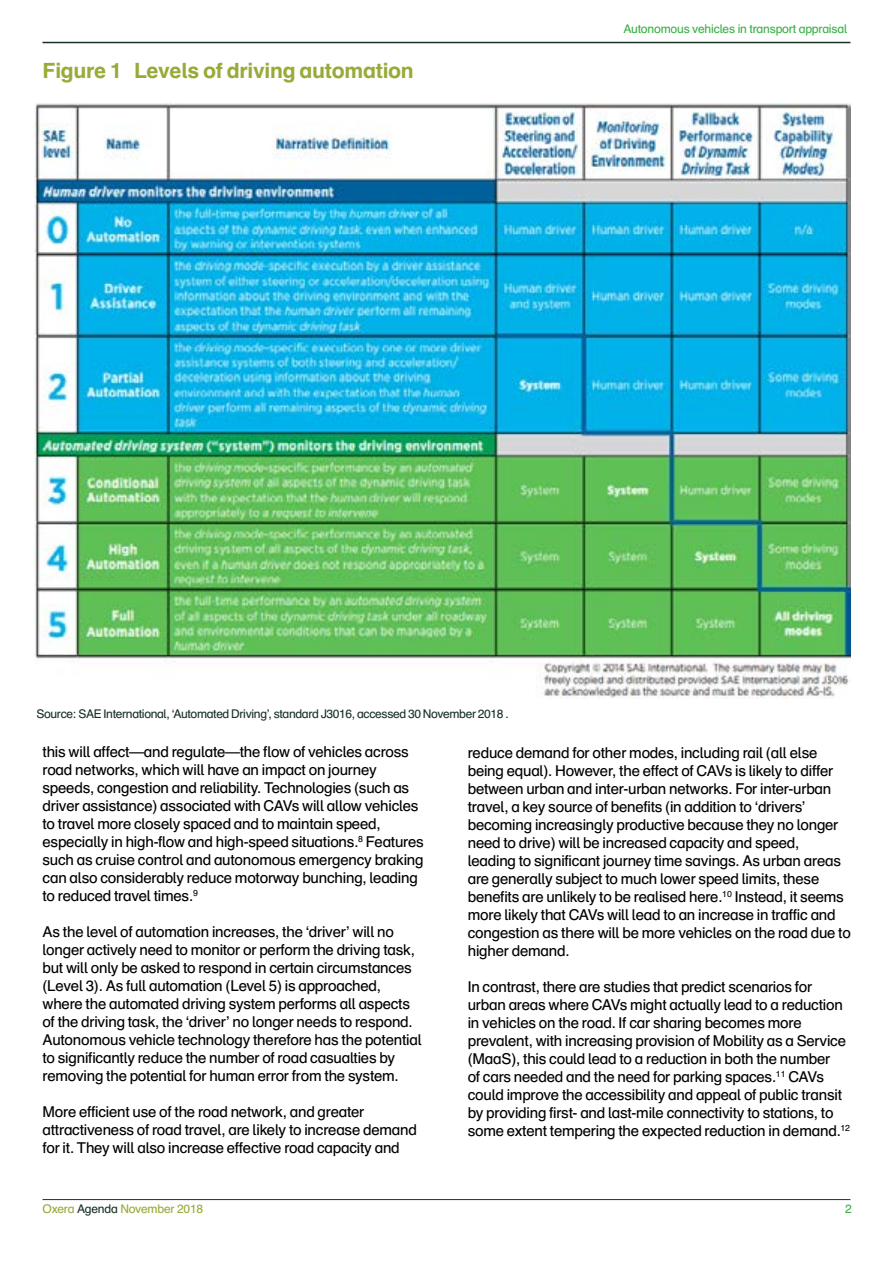
<style>
.page{position:relative;width:893px;height:1263px;background:#fff}
.page>*{position:absolute;margin:0;border:0;box-sizing:border-box;transform-origin:0 0}
.t1{font:700 21px "Schulbuch Nord OT";letter-spacing:-.015em;color:#99aa39}
.t2{font:15px/18px "Schulbuch Nord OT";letter-spacing:-.015em;color:#000}
.t3{font:12px "Schulbuch Nord OT";letter-spacing:-.03em;color:#193225}
.t4{font:12px "Schulbuch Nord OT";letter-spacing:-.015em;color:#3caf46}
.t5{font:12px "Schulbuch Nord OT";letter-spacing:-.015em;color:#99aa39}
.s1{color:#193225}
</style>
<div class="page">
<hr style="left:43px;top:1199px;width:807px;height:1px;background:#193225">
<hr style="left:43px;top:42px;width:807px;height:1px;background:#193225">
<img style="left:34px;top:102px;width:816px;height:596px">
<h1 class="t1" style="left:43px;top:57px;width:373px">Figure 1 Levels of driving automation</h1>
<p class="t4" style="left:623px;top:21px;width:225px">Autonomous vehicles in transport appraisal</p>
<p class="t3" style="left:36px;top:706px;width:474px">Source: SAE International, ‘Automated Driving’, standard J3016, accessed 30 November 2018 .</p>
<p class="t2" style="left:43px;top:743px;width:383px">this will affect—and regulate—the flow of vehicles across road networks, which will have an impact on journey speeds, congestion and reliability. Technologies (such as driver assistance) associated with CAVs will allow vehicles to travel more closely spaced and to maintain speed, especially in high-flow and high-speed situations.<sup>8</sup> Features such as cruise control and autonomous emergency braking can also considerably reduce motorway bunching, leading to reduced travel times.<sup>9</sup></p>
<p class="t2" style="left:43px;top:923px;width:381px">As the level of automation increases, the ‘driver’ will no longer actively need to monitor or perform the driving task, but will only be asked to respond in certain circumstances (Level 3). As full automation (Level 5) is approached, where the automated driving system performs all aspects of the driving task, the ‘driver’ no longer needs to respond.<br>Autonomous vehicle technology therefore has the potential to significantly reduce the number of road casualties by removing the potential for human error from the system.</p>
<p class="t2" style="left:43px;top:1103px;width:376px">More efficient use of the road network, and greater attractiveness of road travel, are likely to increase demand for it. They will also increase effective road capacity and</p>
<p class="t5" style="left:43px;top:1201px;width:162px">Oxera <span class="s1">Agenda</span> November 2018</p>
<p class="t2" style="left:468px;top:744px;width:385px">reduce demand for other modes, including rail (all else being equal). However, the effect of CAVs is likely to differ between urban and inter-urban networks. For inter-urban travel, a key source of benefits (in addition to ‘drivers’ becoming increasingly productive because they no longer need to drive) will be increased capacity and speed, leading to significant journey time savings. As urban areas are generally subject to much lower speed limits, these benefits are unlikely to be realised here.<sup>10</sup> Instead, it seems more likely that CAVs will lead to an increase in traffic and congestion as there will be more vehicles on the road due to higher demand.</p>
<p class="t2" style="left:468px;top:978px;width:384px">In contrast, there are studies that predict scenarios for urban areas where CAVs might actually lead to a reduction in vehicles on the road. If car sharing becomes more prevalent, with increasing provision of Mobility as a Service (MaaS), this could lead to a reduction in both the number<br>of cars needed and the need for parking spaces.<sup>11</sup> CAVs could improve the accessibility and appeal of public transit by providing first- and last-mile connectivity to stations, to some extent tempering the expected reduction in demand.<sup>12</sup></p>
<p class="t4" style="left:845px;top:1201px;width:8px">2</p>
</div>
